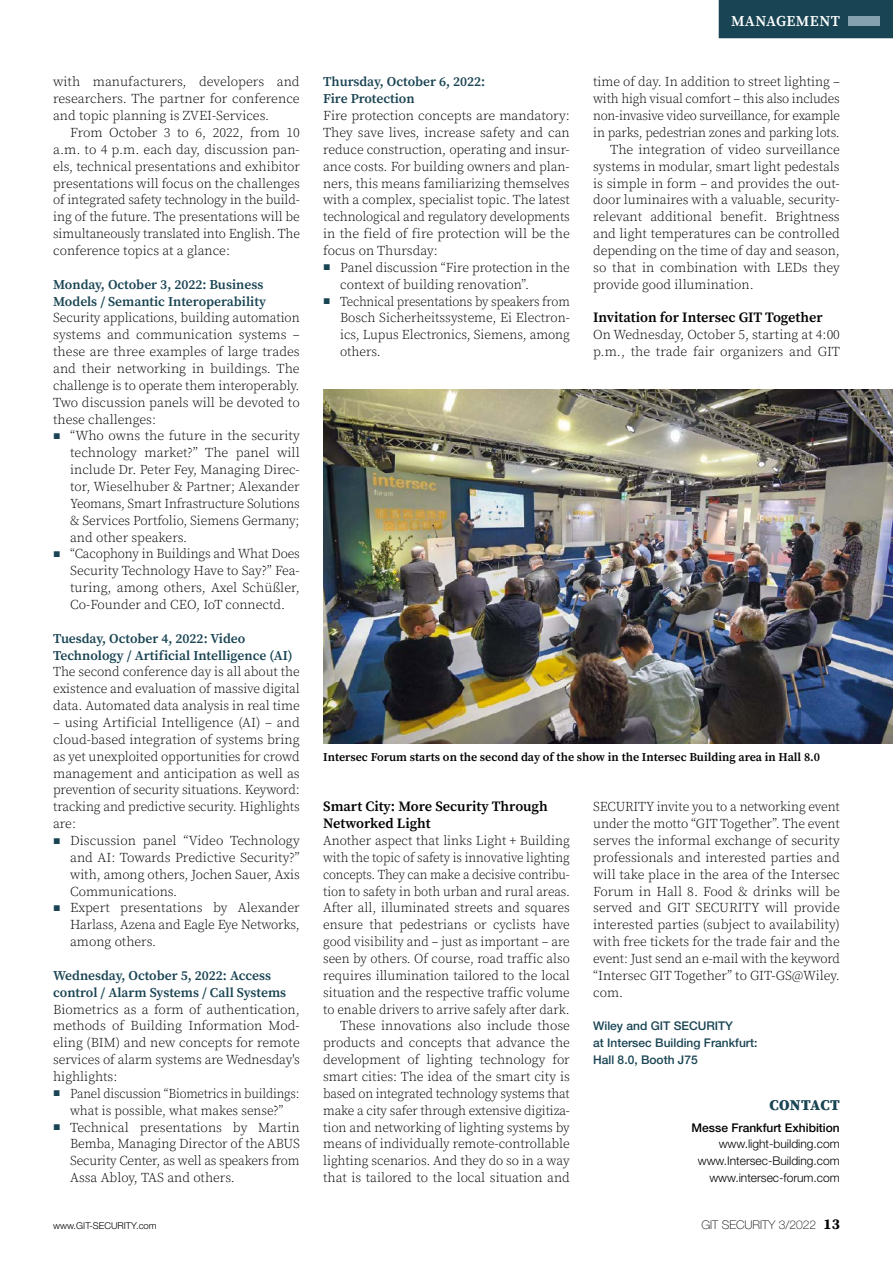
<style>
.page{position:relative;width:893px;height:1263px;background:#fff}
.page>*{position:absolute;margin:0;border:0;box-sizing:border-box;transform-origin:0 0}
.t1{font:600 15px "Source Serif Pro";letter-spacing:.025em;color:#fff}
.t2{font:900 15px "Source Serif Pro";letter-spacing:.015em;color:#194453}
.t3{font:600 14.25px/16.8px "Source Serif Pro";color:#000}
.t4{font:300 13.5px/16.8px "Source Serif Pro";letter-spacing:-.005em;color:#000;text-align:justify}
.t5{font:600 13.5px/16.8px "Source Serif Pro";color:#194453}
.t6{font:300 13.5px/16.8px "Source Serif Pro";letter-spacing:-.005em;color:#000;text-align:justify;scale:.95 1}
.t7{font:300 13.5px/16.8px "Source Serif Pro";letter-spacing:-.005em;color:#000;text-align:center;scale:.94 1}
.t8{font:300 13.5px "Source Serif Pro";letter-spacing:-.005em;color:#000;scale:.96 1}
.t9{font:600 12px "Source Serif Pro";color:#000}
.t10{font:300 12px/16.8px "Helvetica Neue LT Std";color:#000;text-align:right}
.t11{font:500 12px/16.8px "Helvetica Neue LT Std";color:#194453}
.t12{font:500 12px "Helvetica Neue LT Std";color:#000}
.t13{font:100 12px "Helvetica Neue LT Std";color:#000}
.t14{font:300 9.45px "Helvetica Neue LT Std";color:#000}
.s1{color:#194453}
.s2{font-family:"Source Serif Pro";font-weight:700;font-size:15px}
</style>
<div class="page">
<img style="left:323px;top:390px;width:570px;height:354px">
<div style="left:719px;top:0;width:174px;height:38px;background:#194453"></div>
<div style="left:848px;top:16px;width:32px;height:10px;background:#85a0af"></div>
<p class="t4" style="left:53px;top:74px;width:248px">with manufacturers, developers and researchers. The partner for conference and topic planning is ZVEI-Services.</p>
<p class="t4" style="left:53px;top:125px;width:248px;text-indent:17px">From October 3 to 6, 2022, from 10 a.m. to 4 p.m. each day, discussion pan&shy;els, technical presentations and exhibitor presentations will focus on the challenges of integrated safety technology in the build&shy;ing of the future. The presentations will be simultaneously translated into English. The conference topics at a glance:</p>
<p class="t5" style="left:53px;top:276px;width:214px">Monday, October 3, 2022: Business<br>Models / Semantic Interoperability</p>
<p class="t4" style="left:53px;top:310px;width:248px">Security applications, building automation systems and communication systems – these are three examples of large trades and their networking in buildings. The challenge is to operate them interoperably.<br>Two discussion panels will be devoted to these challenges:</p>
<p class="t4" style="left:70px;top:428px;width:231px;text-indent:-17px"><span class="s1">▪</span> “Who owns the future in the security technology market?” The panel will include Dr. Peter Fey, Managing Direc&shy;tor, Wieselhuber &amp; Partner; Alexander Yeomans, Smart Infrastructure Solutions &amp; Services Portfolio, Siemens Germany; and other speakers.</p>
<p class="t4" style="left:70px;top:546px;width:231px;text-indent:-17px"><span class="s1">▪</span> “Cacophony in Buildings and What Does Security Technology Have to Say?” Fea&shy;turing, among others, Axel Schüßler, Co-Founder and CEO, IoT connectd.</p>
<p class="t5" style="left:53px;top:630px;width:241px">Tuesday, October 4, 2022: Video -Technology / Artificial Intelligence (AI)</p>
<p class="t4" style="left:53px;top:664px;width:248px">The second conference day is all about the existence and evaluation of massive digital data. Automated data analysis in real time</p>
<p class="t4" style="left:53px;top:715px;width:248px">– using Artificial Intelligence (AI) – and cloud-based integration of systems bring as yet unexploited opportunities for crowd management and anticipation as well as prevention of security situations. Keyword: tracking and predictive security. Highlights are:</p>
<p class="t4" style="left:70px;top:833px;width:231px;text-indent:-17px"><span class="s1">▪</span> Discussion panel “Video Technology and AI: Towards Predictive Security?” with, among others, Jochen Sauer, Axis Communications.</p>
<p class="t4" style="left:70px;top:900px;width:231px;text-indent:-17px"><span class="s1">▪</span> Expert presentations by Alexander Harlass, Azena and Eagle Eye Networks, among others.</p>
<p class="t5" style="left:53px;top:967px;width:235px">Wednesday, October 5, 2022: Access control / Alarm Systems / Call Systems</p>
<p class="t4" style="left:53px;top:1001px;width:248px">Biometrics as a form of authentication, methods of Building Information Mod&shy;eling (BIM) and new concepts for remote services of alarm systems are Wednesday's highlights:</p>
<p class="t7" style="left:53px;top:1085px;width:264px"><span class="s1">▪</span> Panel discussion “Biometrics in buildings: what is possible, what makes sense?”</p>
<p class="t4" style="left:70px;top:1119px;width:231px;text-indent:-17px"><span class="s1">▪</span> Technical presentations by Martin Bemba, Managing Director of the ABUS Security Center, as well as speakers from Assa Abloy, TAS and others.</p>
<p class="t5" style="left:323px;top:74px;width:164px">Thursday, October 6, 2022:<br>Fire Protection</p>
<p class="t4" style="left:323px;top:108px;width:248px">Fire protection concepts are mandatory:<br>They save lives, increase safety and can reduce construction, operating and insur&shy;ance costs. For building owners and plan&shy;ners, this means familiarizing themselves with a complex, specialist topic. The latest technological and regulatory developments in the field of fire protection will be the focus on Thursday:</p>
<p class="t4" style="left:340px;top:259px;width:231px;text-indent:-17px"><span class="s1">▪</span> Panel discussion “Fire protection in the context of building renovation”.</p>
<p class="t6" style="left:340px;top:293px;width:243px;text-indent:-17px"><span class="s1">▪</span> Technical presentations by speakers from Bosch Sicherheitssysteme, Ei Electron&shy;ics, Lupus Electronics, Siemens, among others.</p>
<p class="t1" style="left:731px;top:12px;width:68px">Managemen</p>
<p class="t1" style="left:831px;top:12px;width:11px">t</p>
<p class="t4" style="left:593px;top:74px;width:248px">time of day. In addition to street lighting –</p>
<p class="t4" style="left:593px;top:91px;width:248px">with high visual comfort – this also includes</p>
<p class="t8" style="left:593px;top:108px;width:258px">non-invasive video surveillance, for example</p>
<p class="t4" style="left:593px;top:125px;width:248px">in parks, pedestrian zones and parking lots.</p>
<p class="t4" style="left:610px;top:141px;width:231px">The integration of video surveillance</p>
<p class="t4" style="left:593px;top:158px;width:248px">systems in modular, smart light pedestals</p>
<p class="t4" style="left:593px;top:175px;width:248px">is simple in form – and provides the out-</p>
<p class="t4" style="left:593px;top:192px;width:248px">door luminaires with a valuable, security-</p>
<p class="t4" style="left:593px;top:209px;width:248px">relevant additional benefit. Brightness</p>
<p class="t4" style="left:593px;top:226px;width:248px">and light temperatures can be controlled</p>
<p class="t4" style="left:593px;top:243px;width:248px">depending on the time of day and season,</p>
<p class="t4" style="left:593px;top:259px;width:248px">so that in combination with LEDs they</p>
<p class="t4" style="left:593px;top:276px;width:162px">provide good illumination.</p>
<p class="t3" style="left:593px;top:310px;width:155px">Invitation for Intersec GIT</p>
<p class="t3" style="left:765px;top:310px;width:59px">Together</p>
<p class="t4" style="left:593px;top:327px;width:248px">On Wednesday, October 5, starting at 4:00 p.m., the trade fair organizers and GIT</p>
<p class="t9" style="left:323px;top:750px;width:498px">Intersec Forum starts on the second day of the show in the Intersec Building area in Hall 8.0</p>
<p class="t3" style="left:323px;top:799px;width:226px">Smart City: More Security Through<br>Networked Light</p>
<p class="t4" style="left:323px;top:833px;width:248px;text-align:right">Another aspect that links Light + Building with the topic of safety is innovative lighting concepts. They can make a decisive contribu&shy;tion to safety in both urban and rural areas.<br>After all, illuminated streets and squares ensure that pedestrians or cyclists have good visibility and – just as important – are seen by others. Of course, road traffic also requires illumination tailored to the local situation and the respective traffic volume to enable drivers to arrive safely after dark.<br>These innovations also include those products and concepts that advance the development of lighting technology for smart cities: The idea of the smart city is based on integrated technology systems that make a city safer through extensive digitiza&shy;tion and networking of lighting systems by means of individually remote-controllable lighting scenarios. And they do so in a way that is tailored to the local situation and</p>
<p class="t4" style="left:593px;top:799px;width:248px">SECURITY invite you to a networking event under the motto “GIT Together”. The event serves the informal exchange of security professionals and interested parties and will take place in the area of the Intersec Forum in Hall 8. Food &amp; drinks will be served and GIT SECURITY will provide interested parties (subject to availability) with free tickets for the trade fair and the event: Just send an e-mail with the keyword “Intersec GIT Together” to GIT-GS@Wiley. com.</p>
<p class="t11" style="left:593px;top:1018px;width:166px">Wiley and GIT SECURITY<br>at Intersec Building Frankfurt:<br>Hall 8.0, Booth J75</p>
<p class="t2" style="left:770px;top:1096px;width:72px">CONTACT</p>
<p class="t12" style="left:691px;top:1120px;width:150px">Messe Frankfurt Exhibition</p>
<p class="t10" style="left:698px;top:1135px;width:144px">www.light-building.com www.Intersec-Building.com www.intersec-forum.com</p>
<p class="t14" style="left:53px;top:1220px;width:105px">www.GIT-SECURITY.com</p>
<p class="t13" style="left:701px;top:1218px;width:140px">GIT SECURITY 3/2022 <span class="s2">13</span></p>
</div>
